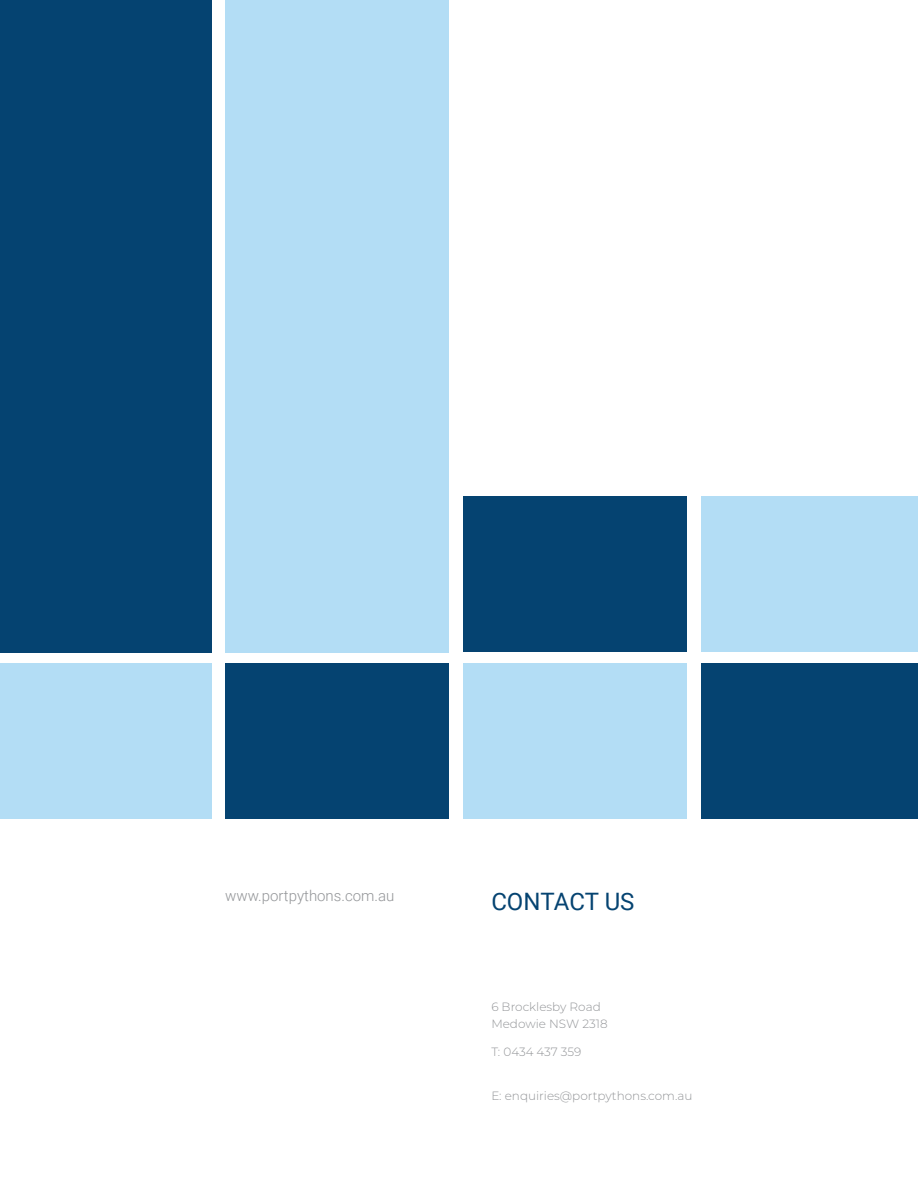
<style>
.page{position:relative;width:918px;height:1188px;background:#fff}
.page>*{position:absolute;margin:0;border:0;box-sizing:border-box;transform-origin:0 0}
.Subtitle_1{font:24px "Roboto";color:#054371}
.Body_Text_2_Left{font:300 15px "Roboto";color:#939598}
.Caption_Small_Left_Acent{font:300 12px "Montserrat";color:#939598}
</style>
<div class="page">
<div style="left:0;top:663px;width:211px;height:155px;background:#b3ddf5"></div>
<div style="left:0;top:0;width:211px;height:652px;background:#054371"></div>
<div style="left:463px;top:497px;width:224px;height:155px;background:#054371"></div>
<div style="left:225px;top:663px;width:224px;height:155px;background:#054371"></div>
<div style="left:225px;top:0;width:224px;height:652px;background:#b3ddf5"></div>
<div style="left:463px;top:663px;width:224px;height:155px;background:#b3ddf5"></div>
<div style="left:701px;top:663px;width:217px;height:155px;background:#054371"></div>
<div style="left:701px;top:497px;width:217px;height:155px;background:#b3ddf5"></div>
<p class="Body_Text_2_Left" style="left:225px;top:885px;width:171px">www.portpythons.com.au</p>
<p class="Subtitle_1" style="left:491px;top:885px;width:145px">CONTACT US</p>
<p class="Caption_Small_Left_Acent" style="left:491px;top:998px;width:111px">6 Brocklesby Road</p>
<p class="Caption_Small_Left_Acent" style="left:491px;top:1016px;width:118px">Medowie NSW 2318</p>
<p class="Caption_Small_Left_Acent" style="left:491px;top:1044px;width:92px">T: 0434 437 359</p>
<p class="Caption_Small_Left_Acent" style="left:491px;top:1088px;width:203px">E: enquiries@portpythons.com.au</p>
</div>
